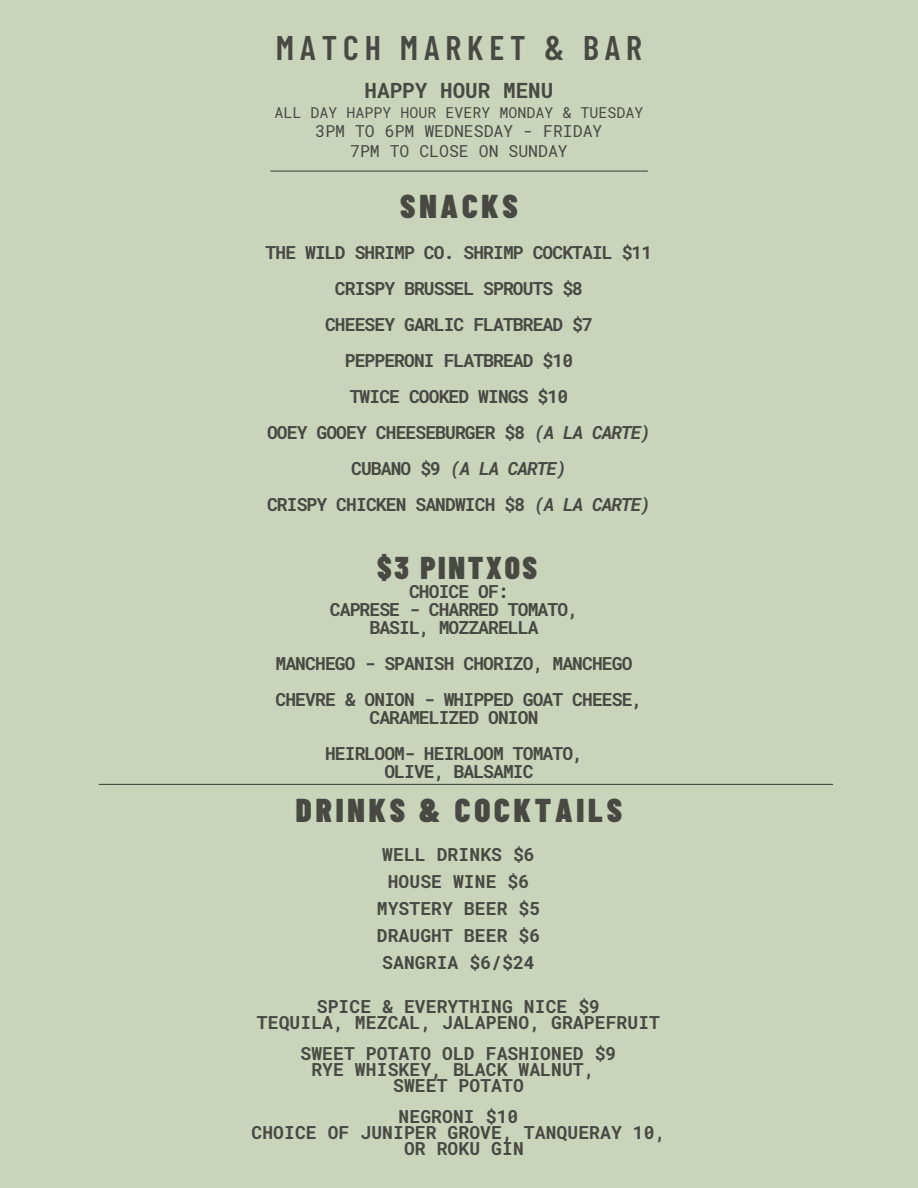
<style>
.page{position:relative;width:918px;height:1188px;background:#cad4ba}
.page>*{position:absolute;margin:0;border:0;box-sizing:border-box;transform-origin:0 0}
.t1{font:600 34.2px "Barlow Condensed";letter-spacing:.175em;color:#474942}
.t2{font:900 33px "Barlow Condensed";letter-spacing:.115em;color:#474942}
.t3{font:900 31.5px "Barlow Condensed";letter-spacing:.085em;color:#474942}
.t4{font:700 21px "Roboto Mono";color:#474942}
.t5{font:700 18px/18px "Roboto Mono";letter-spacing:-.05em;color:#474942;text-align:center}
.t6{font:700 18px "Roboto Mono";letter-spacing:.005em;color:#474942}
.t7{font:italic 700 18px "Roboto Mono";letter-spacing:-.05em;color:#474942}
.t8{font:16.5px "Roboto Mono";color:#474942}
.t9{font:15px "Roboto Mono";color:#474942}
.s1{font-style:italic}
.s2{font-style:normal}
</style>
<div class="page">
<hr style="left:271px;top:171px;width:377px;height:1px;background:#474942">
<hr style="left:99px;top:784px;width:734px;height:1px;background:#474942">
<p class="t1" style="left:276px;top:26px;width:368px">MATCH MARKET &amp; BAR</p>
<p class="t4" style="left:365px;top:76px;width:190px">HAPPY HOUR MENU</p>
<p class="t9" style="left:275px;top:103px;width:370px">ALL DAY HAPPY HOUR EVERY MONDAY &amp; TUESDAY</p>
<p class="t8" style="left:316px;top:120px;width:288px">3PM TO 6PM WEDNESDAY - FRIDAY</p>
<p class="t8" style="left:350px;top:139px;width:219px">7PM TO CLOSE ON SUNDAY</p>
<p class="t2" style="left:400px;top:185px;width:119px">SNACKS</p>
<p class="t5" style="left:266px;top:243px;width:388px">THE WILD SHRIMP CO. SHRIMP COCKTAIL $11</p>
<p class="t5" style="left:335px;top:279px;width:250px">CRISPY BRUSSEL SPROUTS $8</p>
<p class="t5" style="left:325px;top:315px;width:269px">CHEESEY GARLIC FLATBREAD $7</p>
<p class="t5" style="left:345px;top:351px;width:230px">PEPPERONI FLATBREAD $10</p>
<p class="t5" style="left:350px;top:387px;width:220px">TWICE COOKED WINGS $10</p>
<p class="t5" style="left:267px;top:423px;width:385px">OOEY GOOEY CHEESEBURGER $8 <span class="s1">(A LA CARTE)</span></p>
<p class="t7" style="left:351px;top:457px;width:217px"><span class="s2">CUBANO $9</span> (A LA CARTE)</p>
<p class="t5" style="left:267px;top:495px;width:385px">CRISPY CHICKEN SANDWICH $8 <span class="s1">(A LA CARTE)</span></p>
<p class="t3" style="left:377px;top:547px;width:161px">$3 PINTXOS</p>
<p class="t5" style="left:409px;top:582px;width:101px">CHOICE OF:</p>
<p class="t5" style="left:330px;top:600px;width:250px">CAPRESE - CHARRED TOMATO,</p>
<p class="t5" style="left:370px;top:618px;width:171px">BASIL, MOZZARELLA</p>
<p class="t5" style="left:276px;top:654px;width:358px">MANCHEGO - SPANISH CHORIZO, MANCHEGO</p>
<p class="t5" style="left:276px;top:690px;width:368px">CHEVRE &amp; ONION - WHIPPED GOAT CHEESE,<br>CARAMELIZED ONION</p>
<p class="t5" style="left:325px;top:744px;width:260px">HEIRLOOM- HEIRLOOM TOMATO,</p>
<p class="t5" style="left:384px;top:762px;width:151px">OLIVE, BALSAMIC</p>
<p class="t2" style="left:296px;top:789px;width:328px">DRINKS &amp; COCKTAILS</p>
<p class="t6" style="left:382px;top:842px;width:154px">WELL DRINKS $6</p>
<p class="t6" style="left:388px;top:869px;width:143px">HOUSE WINE $6</p>
<p class="t6" style="left:377px;top:896px;width:165px">MYSTERY BEER $5</p>
<p class="t6" style="left:377px;top:923px;width:165px">DRAUGHT BEER $6</p>
<p class="t6" style="left:382px;top:950px;width:154px">SANGRIA $6/$24</p>
<p class="t6" style="left:317px;top:994px;width:285px">SPICE &amp; EVERYTHING NICE $9</p>
<p class="t6" style="left:257px;top:1010px;width:405px">TEQUILA, MEZCAL, JALAPENO, GRAPEFRUIT</p>
<p class="t6" style="left:300px;top:1042px;width:317px">SWEET POTATO OLD FASHIONED $9</p>
<p class="t6" style="left:311px;top:1057px;width:285px">RYE WHISKEY, BLACK WALNUT,</p>
<p class="t6" style="left:393px;top:1073px;width:132px">SWEET POTATO</p>
<p class="t6" style="left:399px;top:1105px;width:121px">NEGRONI $10</p>
<p class="t6" style="left:251px;top:1120px;width:416px">CHOICE OF JUNIPER GROVE, TANQUERAY 10,</p>
<p class="t6" style="left:404px;top:1136px;width:121px">OR ROKU GIN</p>
</div>
